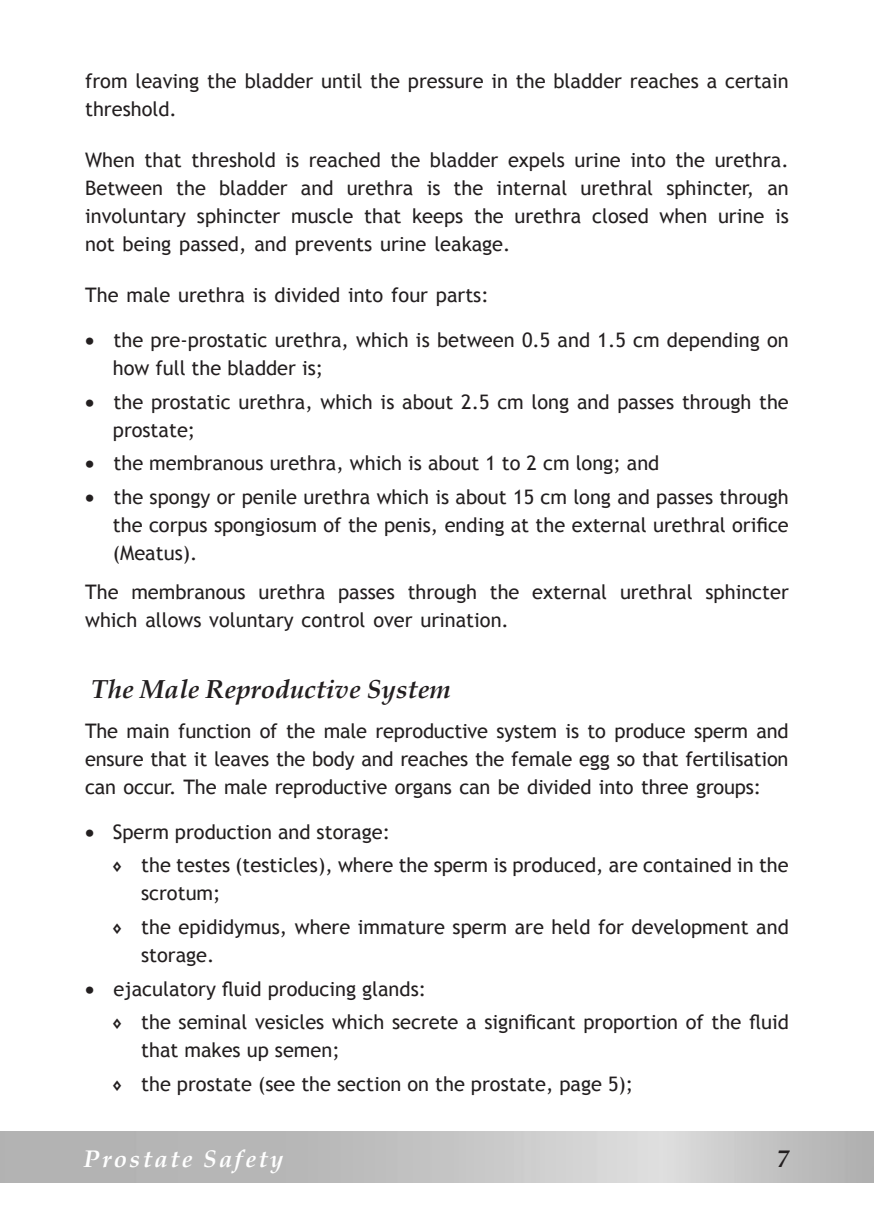
<style>
.page{position:relative;width:874px;height:1225px;background:#fff}
.page>*{position:absolute;margin:0;border:0;box-sizing:border-box;transform-origin:0 0}
.Heading_2{font:italic 700 26px "Book Antiqua";color:#231f20}
.t1{font:italic 700 24px "Book Antiqua";letter-spacing:.1em;color:#fff}
.t2{font:italic 700 24px "Book Antiqua";color:#231f20}
.Body_Text{font:20px/28px "Trebuchet MS";color:#231f20}
</style>
<div class="page">
<p class="Body_Text" style="left:85px;top:68px;width:704px">from leaving the bladder until the pressure in the bladder reaches a certain threshold.</p>
<p class="Body_Text" style="left:85px;top:146px;width:704px;text-align:justify">When that threshold is reached the bladder expels urine into the urethra.<br>Between the bladder and urethra is the internal urethral sphincter, an involuntary sphincter muscle that keeps the urethra closed when urine is not being passed, and prevents urine leakage.</p>
<p class="Body_Text" style="left:85px;top:281px;width:405px">The male urethra is divided into four parts:</p>
<p class="Body_Text" style="left:113px;top:326px;width:677px;text-indent:-28px">• the pre-prostatic urethra, which is between 0.5 and 1.5 cm depending on how full the bladder is;</p>
<p class="Body_Text" style="left:113px;top:388px;width:677px;text-indent:-28px">• the prostatic urethra, which is about 2.5 cm long and passes through the prostate;</p>
<p class="Body_Text" style="left:85px;top:449px;width:575px">• the membranous urethra, which is about 1 to 2 cm long; and</p>
<p class="Body_Text" style="left:113px;top:483px;width:677px;text-align:justify;text-indent:-28px">• the spongy or penile urethra which is about 15 cm long and passes through the corpus spongiosum of the penis, ending at the external urethral orifice (Meatus).</p>
<p class="Body_Text" style="left:85px;top:578px;width:704px">The membranous urethra passes through the external urethral sphincter which allows voluntary control over urination.</p>
<p class="Heading_2" style="left:92px;top:671px;width:360px">The Male Reproductive System</p>
<p class="Body_Text" style="left:85px;top:717px;width:704px;text-align:justify">The main function of the male reproductive system is to produce sperm and ensure that it leaves the body and reaches the female egg so that fertilisation can occur. The male reproductive organs can be divided into three groups:</p>
<p class="Body_Text" style="left:85px;top:818px;width:306px">• Sperm production and storage:</p>
<p class="Body_Text" style="left:141px;top:851px;width:648px">the testes (testicles), where the sperm is produced, are contained in the scrotum;</p>
<p class="Body_Text" style="left:141px;top:913px;width:648px">the epididymus, where immature sperm are held for development and storage.</p>
<p class="Body_Text" style="left:85px;top:975px;width:342px">• ejaculatory fluid producing glands:</p>
<p class="Body_Text" style="left:141px;top:1008px;width:648px">the seminal vesicles which secrete a significant proportion of the fluid that makes up semen;</p>
<p class="Body_Text" style="left:141px;top:1070px;width:493px">the prostate (see the section on the prostate, page 5);</p>
<p class="t1" style="left:84px;top:1142px;width:201px">Prostate Safety</p>
<p class="t2" style="left:776px;top:1142px;width:13px">7</p>
</div>
